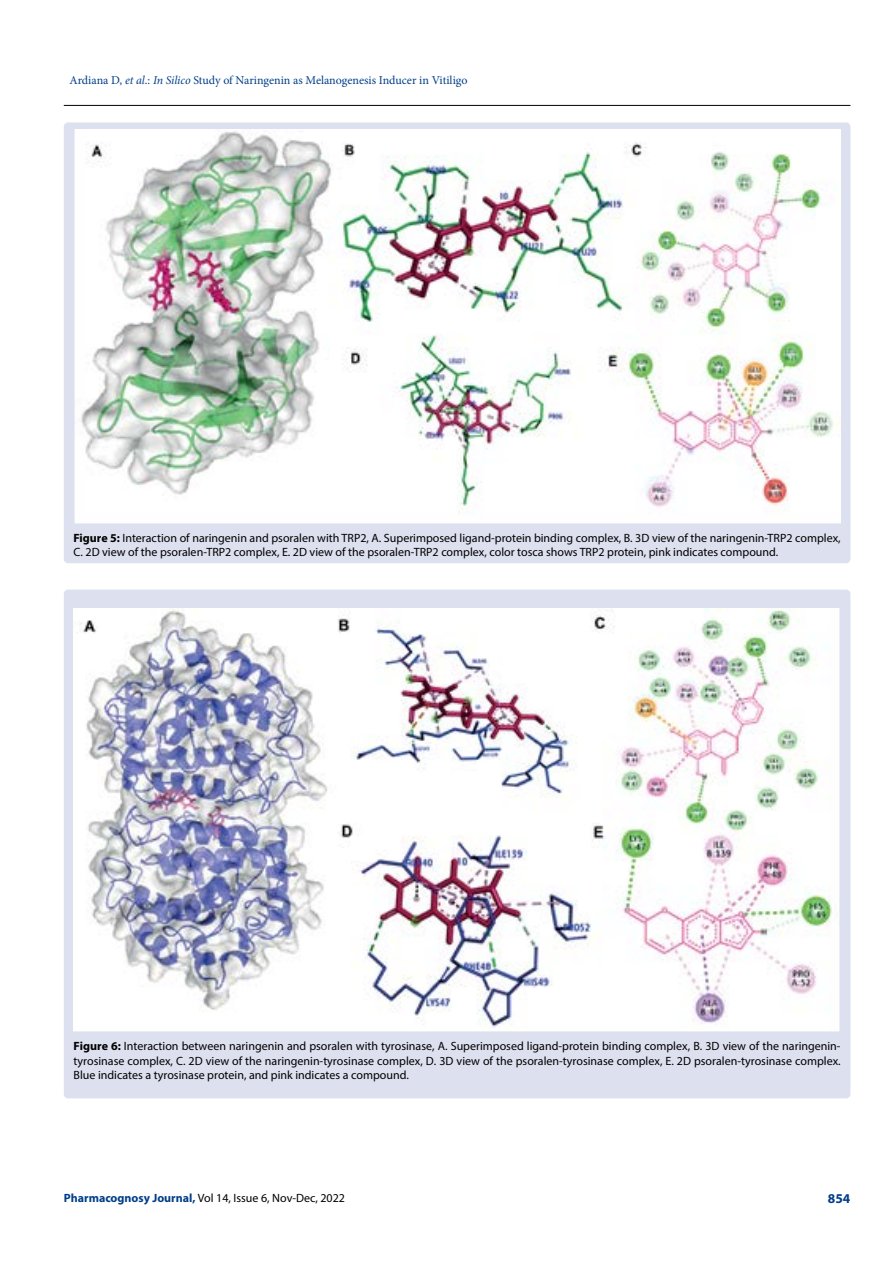
<style>
.page{position:relative;width:893px;height:1263px;background:#fff}
.page>*{position:absolute;margin:0;border:0;box-sizing:border-box;transform-origin:0 0}
.t1{font:700 13.5px "Myriad Pro";color:#003e88}
.t2{font:12px/14.4px "Myriad Pro";color:#000}
.t3{font:12px "Minion Pro";letter-spacing:-.005em;color:#003e88}
.s1{font-style:italic}
.s2{font-weight:700}
.s3{font-weight:700;color:#003e88}
</style>
<div class="page">
<hr style="left:64px;top:105px;width:786px;height:1px;background:#000">
<div style="left:64px;top:122px;width:786px;height:441px;background:#dde0ef;border-radius:4px"></div>
<img style="left:74px;top:129px;width:767px;height:395px">
<div style="left:64px;top:590px;width:786px;height:508px;background:#dde0ef;border-radius:4px"></div>
<img style="left:74px;top:609px;width:766px;height:423px">
<p class="t3" style="left:69px;top:72px;width:400px">Ardiana D, <span class="s1">et al</span>.: <span class="s1">In Silico</span> Study of Naringenin as Melanogenesis Inducer in Vitiligo</p>
<p class="t2" style="left:74px;top:530px;width:769px"><span class="s2">Figure 5:</span> Interaction of naringenin and psoralen with TRP2, A. Superimposed ligand-protein binding complex, B. 3D view of the naringenin-TRP2 complex,<br>C. 2D view of the psoralen-TRP2 complex, E. 2D view of the psoralen-TRP2 complex, color tosca shows TRP2 protein, pink indicates compound.</p>
<p class="t2" style="left:74px;top:1039px;width:769px;text-align:justify"><span class="s2">Figure 6:</span> Interaction between naringenin and psoralen with tyrosinase, A. Superimposed ligand-protein binding complex, B. 3D view of the naringenin&shy;tyrosinase complex, C. 2D view of the naringenin-tyrosinase complex, D. 3D view of the psoralen-tyrosinase complex, E. 2D psoralen-tyrosinase complex.<br>Blue indicates a tyrosinase protein, and pink indicates a compound.</p>
<p class="t2" style="left:64px;top:1190px;width:283px"><span class="s3">Pharmacognosy Journal,</span> Vol 14, Issue 6, Nov-Dec, 2022</p>
<p class="t1" style="left:828px;top:1189px;width:24px">854</p>
</div>
